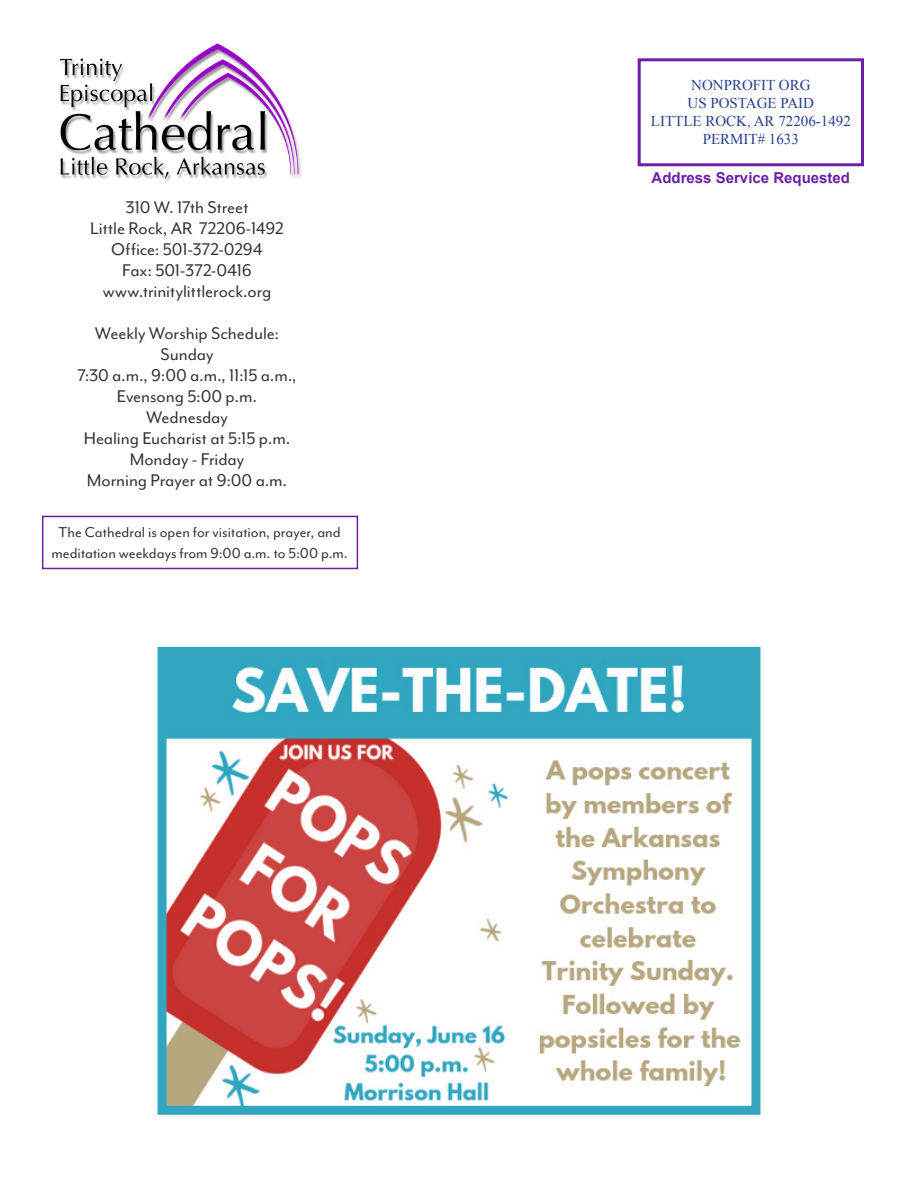
<style>
.page{position:relative;width:918px;height:1188px;background:#fff}
.page>*{position:absolute;margin:0;border:0;box-sizing:border-box;transform-origin:0 0}
.t1{font:19.5px "Mr Eaves Mod OT";letter-spacing:-.005em;color:#333}
.t2{font:16.5px/21px "Mr Eaves Mod OT";color:#333;text-align:center}
.t3{font:15px "Times New Roman";color:#253f8e}
.t4{font:700 15px "Arial";color:#6b1fa5}
</style>
<div class="page">
<div style="left:42px;top:516px;width:316px;height:53px;border:2px solid #6b1fa5"></div>
<div style="left:638px;top:58px;width:226px;height:108px;border:3px solid #6b1fa5"></div>
<img style="left:60px;top:43px;width:241px;height:139px">
<img style="left:168px;top:657px;width:582px;height:448px">
<div style="left:158px;top:647px;width:602px;height:468px;border:9px solid #30a6c0"></div>
<p class="t1" style="left:126px;top:196px;width:124px">310 W. 17th Street</p>
<p class="t1" style="left:90px;top:217px;width:195px">Little Rock, AR 72206-1492</p>
<p class="t1" style="left:111px;top:238px;width:153px">Office: 501-372-0294</p>
<p class="t1" style="left:122px;top:259px;width:131px">Fax: 501-372-0416</p>
<p class="t1" style="left:103px;top:280px;width:170px">www.trinitylittlerock.org</p>
<p class="t1" style="left:95px;top:322px;width:186px">Weekly Worship Schedule:</p>
<p class="t1" style="left:160px;top:343px;width:55px">Sunday</p>
<p class="t1" style="left:78px;top:364px;width:221px">7:30 a.m., 9:00 a.m., 11:15 a.m.,</p>
<p class="t1" style="left:117px;top:385px;width:142px">Evensong 5:00 p.m.</p>
<p class="t1" style="left:146px;top:406px;width:84px">Wednesday</p>
<p class="t1" style="left:84px;top:427px;width:208px">Healing Eucharist at 5:15 p.m.</p>
<p class="t1" style="left:130px;top:448px;width:116px">Monday - Friday</p>
<p class="t1" style="left:87px;top:470px;width:202px">Morning Prayer at 9:00 a.m.</p>
<p class="t2" style="left:51px;top:522px;width:298px">The Cathedral is open for visitation, prayer, and meditation weekdays from 9:00 a.m. to 5:00 p.m.</p>
<p class="t3" style="left:691px;top:75px;width:121px">NONPROFIT ORG</p>
<p class="t3" style="left:688px;top:93px;width:128px">US POSTAGE PAID</p>
<p class="t3" style="left:651px;top:111px;width:201px">LITTLE ROCK, AR 72206-1492</p>
<p class="t3" style="left:703px;top:129px;width:98px">PERMIT# 1633</p>
<p class="t4" style="left:652px;top:168px;width:200px">Address Service Requested</p>
</div>
